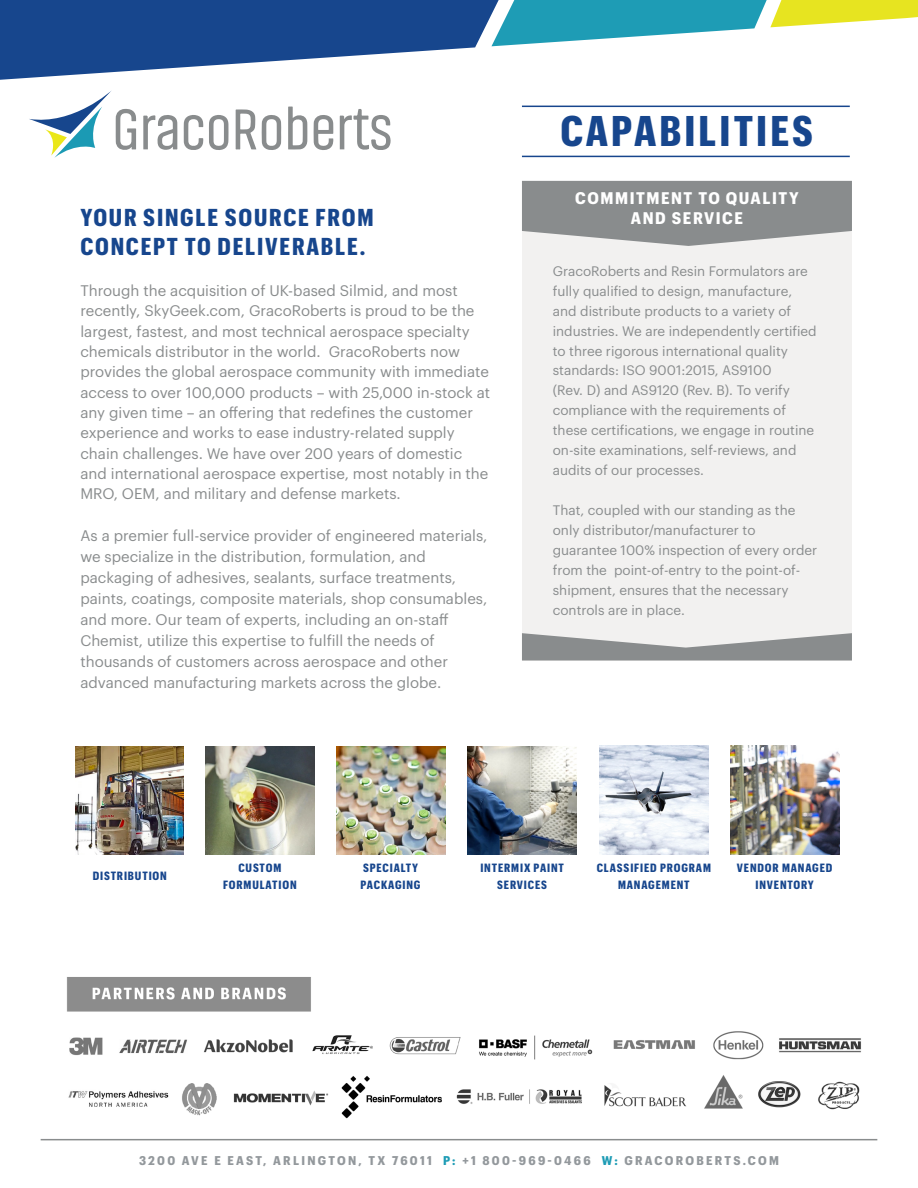
<style>
.page{position:relative;width:918px;height:1188px;background:#fff}
.page>*{position:absolute;margin:0;border:0;box-sizing:border-box;transform-origin:0 0}
.t1{font:700 42px "Graphik Cond";letter-spacing:.075em;color:#17468d}
.t2{font:700 24px/28.8px "Graphik Cond";letter-spacing:.075em;color:#17468d}
.t3{font:700 16.5px/20px "Graphik Compact";letter-spacing:.095em;color:#fff;text-align:center}
.t4{font:15px/20.4px "Graphik";color:#898c8d}
.t5{font:13.5px/20px "Graphik";color:#898c8d}
.t6{font:700 12.45px "Graphik Compact";letter-spacing:.185em;color:#93989c}
.t7{font:700 11.7px/16.5px "Graphik Cond";letter-spacing:.075em;color:#17468d;text-align:center}
.s1{color:#1e9cb5}
</style>
<div class="page">
<div style="left:522px;top:183px;width:330px;height:477px;background:#f2f1f0"></div>
<svg style="left:522px;top:181px;width:330px;height:65px;background:#959798"></svg>
<svg style="left:522px;top:633px;width:330px;height:27px"></svg>
<svg style="left:236px;top:109px;width:20px;height:41px"></svg>
<svg style="left:29px;top:91px;width:107px;height:67px"></svg>
<svg style="left:288px;top:106px;width:19px;height:44px"></svg>
<svg style="left:314px;top:115px;width:19px;height:35px"></svg>
<svg style="left:209px;top:115px;width:20px;height:35px"></svg>
<svg style="left:262px;top:115px;width:19px;height:35px"></svg>
<svg style="left:184px;top:115px;width:19px;height:35px"></svg>
<svg style="left:340px;top:109px;width:51px;height:41px"></svg>
<svg style="left:143px;top:115px;width:34px;height:35px"></svg>
<svg style="left:0;top:0;width:918px;height:80px"></svg>
<hr style="left:522px;top:106px;width:328px;height:1px;background:#17468d">
<hr style="left:522px;top:156px;width:328px;height:1px;background:#17468d">
<img style="left:75px;top:746px;width:109px;height:108px">
<img style="left:205px;top:746px;width:109px;height:108px">
<img style="left:468px;top:746px;width:109px;height:108px">
<img style="left:730px;top:745px;width:109px;height:109px">
<img style="left:336px;top:746px;width:109px;height:108px">
<hr style="left:41px;top:1139px;width:836px;height:1px;background:#898c8d">
<img style="left:599px;top:745px;width:109px;height:109px">
<img style="left:66px;top:977px;width:795px;height:142px">
<p class="t2" style="left:80px;top:202px;width:295px">YOUR SINGLE SOURCE FROM<br>CONCEPT TO DELIVERABLE.</p>
<p class="t4" style="left:80px;top:279px;width:411px">Through the acquisition of UK-based Silmid, and most recently, SkyGeek.com, GracoRoberts is proud to be the largest, fastest, and most technical aerospace specialty chemicals distributor in the world. GracoRoberts now provides the global aerospace community with immediate access to over 100,000 products – with 25,000 in-stock at any given time – an offering that redefines the customer experience and works to ease industry-related supply chain challenges. We have over 200 years of domestic and international aerospace expertise, most notably in the MRO, OEM, and military and defense markets.</p>
<p class="t4" style="left:80px;top:524px;width:409px;line-height:21px">As a premier full-service provider of engineered materials, we specialize in the distribution, formulation, and packaging of adhesives, sealants, surface treatments, paints, coatings, composite materials, shop consumables, and more. Our team of experts, including an on-staff Chemist, utilize this expertise to fulfill the needs of thousands of customers across aerospace and other advanced manufacturing markets across the globe.</p>
<p class="t1" style="left:560px;top:107px;width:254px">CAPABILITIES</p>
<p class="t3" style="left:575px;top:188px;width:225px">COMMITMENT TO QUALITY<br>AND SERVICE</p>
<p class="t5" style="left:553px;top:260px;width:265px">GracoRoberts and Resin Formulators are fully qualified to design, manufacture, and distribute products to a variety of industries. We are independently certified to three rigorous international quality standards: ISO 9001:2015, AS9100<br>(Rev. D) and AS9120 (Rev. B). To verify compliance with the requirements of these certifications, we engage in routine on-site examinations, self-reviews, and audits of our processes.</p>
<p class="t5" style="left:553px;top:499px;width:266px">That, coupled with our standing as the only distributor/manufacturer to guarantee 100% inspection of every order from the point-of-entry to the point-of&shy;shipment, ensures that the necessary controls are in place.</p>
<p class="t7" style="left:223px;top:860px;width:75px">CUSTOM<br>FORMULATION</p>
<p class="t7" style="left:363px;top:860px;width:57px">SPECIALTY</p>
<p class="t7" style="left:361px;top:876px;width:62px">PACKAGING</p>
<p class="t7" style="left:597px;top:860px;width:116px">CLASSIFIED PROGRAM<br>MANAGEMENT</p>
<p class="t7" style="left:93px;top:867px;width:76px">DISTRIBUTION</p>
<p class="t7" style="left:480px;top:860px;width:85px">INTERMIX PAINT<br>SERVICES</p>
<p class="t7" style="left:737px;top:860px;width:97px">VENDOR MANAGED<br>INVENTORY</p>
<p class="t6" style="left:139px;top:1153px;width:641px">3200 AVE E EAST, ARLINGTON, TX 76011 <span class="s1">P:</span> +1 800-969-0466 <span class="s1">W:</span> GRACOROBERTS.COM</p>
</div>
